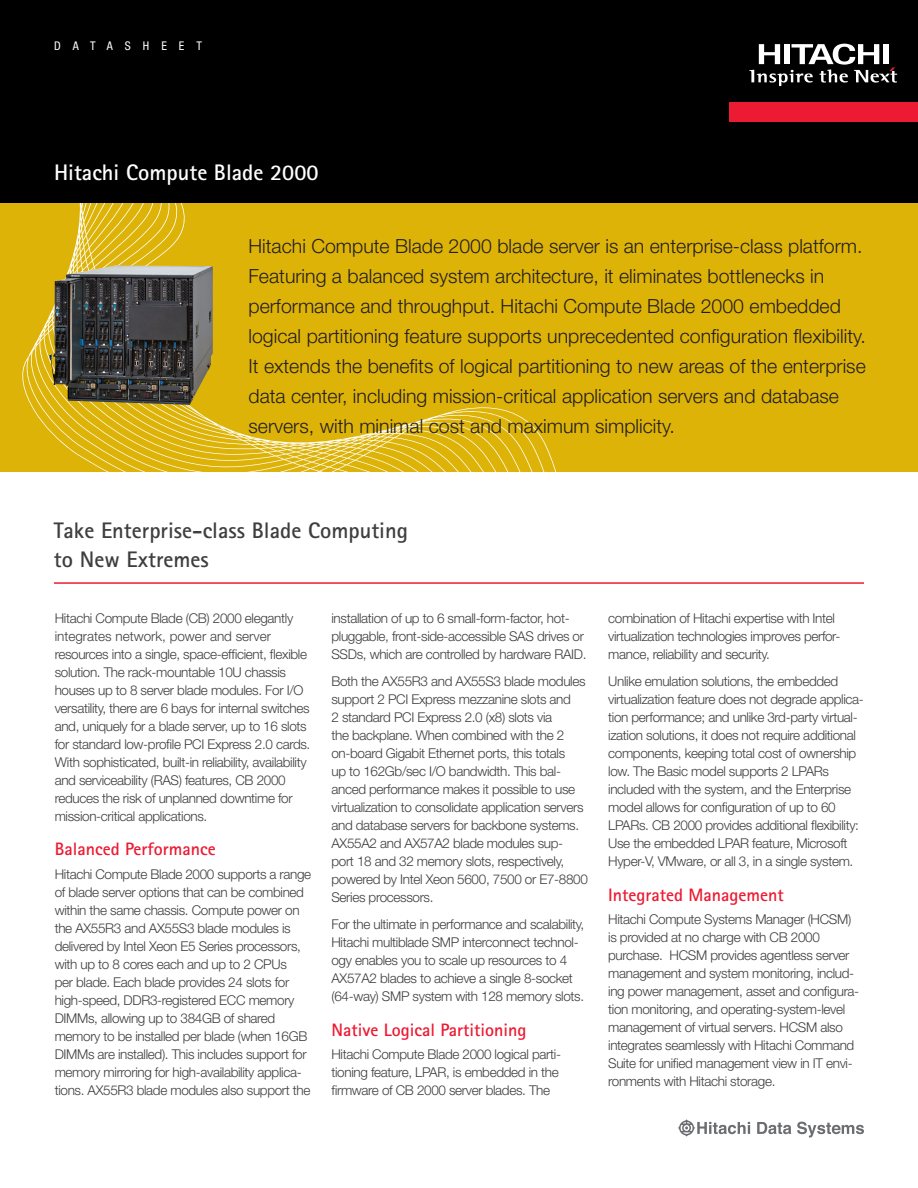
<style>
.page{position:relative;width:918px;height:1188px;background:#fff}
.page>*{position:absolute;margin:0;border:0;box-sizing:border-box;transform-origin:0 0}
.t1{font:700 22.5px/28.5px "Rotis Sans Serif Std";color:#3e3e3f}
.t2{font:700 22.5px "Rotis Sans Serif Std";color:#fff}
.t3{font:300 19.5px/30px "Helvetica Neue";color:#231f20}
.t4{font:700 18px "Rotis Sans Serif";color:#ed1a33}
.t5{font:300 13.5px/18px "Helvetica Neue";letter-spacing:-.025em;color:#3e3e3f}
.t6{font:condensed 12px "Helvetica Neue";letter-spacing:1em;color:#fff}
</style>
<div class="page">
<hr style="left:54px;top:582px;width:810px;height:2px;background:#ed1a33">
<div style="left:0;top:202px;width:918px;height:270px;background:#deb308"></div>
<svg style="left:0;top:202px;width:674px;height:270px"></svg>
<div style="left:0;top:0;width:918px;height:202px;background:#000"></div>
<div style="left:729px;top:103px;width:189px;height:19px;background:#ed1a33"></div>
<svg style="left:749px;top:44px;width:148px;height:42px"></svg>
<svg style="left:678px;top:1119px;width:72px;height:18px"></svg>
<svg style="left:757px;top:1122px;width:34px;height:12px"></svg>
<svg style="left:797px;top:1122px;width:67px;height:15px"></svg>
<img style="left:49px;top:265px;width:164px;height:140px">
<p class="t6" style="left:54px;top:39px;width:150px">DATASHEET</p>
<h1 class="t2" style="left:54px;top:158px;width:266px">Hitachi Compute Blade 2000</h1>
<p class="t3" style="left:249px;top:231px;width:619px">Hitachi Compute Blade 2000 blade server is an enterprise-class platform.<br>Featuring a balanced system architecture, it eliminates bottlenecks in performance and throughput. Hitachi Compute Blade 2000 embedded logical partitioning feature supports unprecedented configuration flexibility.<br>It extends the benefits of logical partitioning to new areas of the enterprise data center, including mission-critical application servers and database servers, with minimal cost and maximum simplicity.</p>
<h1 class="t1" style="left:54px;top:516px;width:356px">Take Enterprise-class Blade Computing to New Extremes</h1>
<p class="t5" style="left:55px;top:609px;width:257px">Hitachi Compute Blade (CB) 2000 elegantly integrates network, power and server resources into a single, space-efficient, flexible solution. The rack-mountable 10U chassis houses up to 8 server blade modules. For I/O versatility, there are 6 bays for internal switches and, uniquely for a blade server, up to 16 slots for standard low-profile PCI Express 2.0 cards.<br>With sophisticated, built-in reliability, availability and serviceability (RAS) features, CB 2000 reduces the risk of unplanned downtime for mission-critical applications.</p>
<h3 class="t4" style="left:55px;top:838px;width:162px">Balanced Performance</h3>
<p class="t5" style="left:55px;top:865px;width:258px">Hitachi Compute Blade 2000 supports a range of blade server options that can be combined within the same chassis. Compute power on the AX55R3 and AX55S3 blade modules is delivered by Intel Xeon E5 Series processors, with up to 8 cores each and up to 2 CPUs<br>per blade. Each blade provides 24 slots for high-speed, DDR3-registered ECC memory DIMMs, allowing up to 384GB of shared memory to be installed per blade (when 16GB DIMMs are installed). This includes support for memory mirroring for high-availability applica&shy;tions. AX55R3 blade modules also support the</p>
<p class="t5" style="left:331px;top:609px;width:257px">installation of up to 6 small-form-factor, hot&shy;pluggable, front-side-accessible SAS drives or<br>SSDs, which are controlled by hardware RAID.</p>
<p class="t5" style="left:331px;top:672px;width:258px">Both the AX55R3 and AX55S3 blade modules support 2 PCI Express mezzanine slots and<br>2 standard PCI Express 2.0 (x8) slots via<br>the backplane. When combined with the 2 on-board Gigabit Ethernet ports, this totals<br>up to 162Gb/sec I/O bandwidth. This bal&shy;anced performance makes it possible to use virtualization to consolidate application servers and database servers for backbone systems.<br>AX55A2 and AX57A2 blade modules sup&shy;port 18 and 32 memory slots, respectively, powered by Intel Xeon 5600, 7500 or E7-8800<br>Series processors.</p>
<p class="t5" style="left:331px;top:915px;width:254px">For the ultimate in performance and scalability, Hitachi multiblade SMP interconnect technol&shy;ogy enables you to scale up resources to 4<br>AX57A2 blades to achieve a single 8-socket (64-way) SMP system with 128 memory slots.</p>
<h3 class="t4" style="left:331px;top:1018px;width:196px">Native Logical Partitioning</h3>
<p class="t5" style="left:331px;top:1045px;width:231px">Hitachi Compute Blade 2000 logical parti&shy;tioning feature, LPAR, is embedded in the firmware of CB 2000 server blades. The</p>
<p class="t5" style="left:608px;top:609px;width:234px">combination of Hitachi expertise with Intel virtualization technologies improves perfor&shy;mance, reliability and security.</p>
<p class="t5" style="left:608px;top:672px;width:257px">Unlike emulation solutions, the embedded virtualization feature does not degrade applica&shy;tion performance; and unlike 3rd-party virtual&shy;ization solutions, it does not require additional components, keeping total cost of ownership low. The Basic model supports 2 LPARs included with the system, and the Enterprise model allows for configuration of up to 60<br>LPARs. CB 2000 provides additional flexibility:<br>Use the embedded LPAR feature, Microsoft Hyper-V, VMware, or all 3, in a single system.</p>
<h3 class="t4" style="left:608px;top:883px;width:177px">Integrated Management</h3>
<p class="t5" style="left:608px;top:910px;width:253px">Hitachi Compute Systems Manager (HCSM) is provided at no charge with CB 2000 purchase. HCSM provides agentless server management and system monitoring, includ&shy;ing power management, asset and configura&shy;tion monitoring, and operating-system-level management of virtual servers. HCSM also integrates seamlessly with Hitachi Command Suite for unified management view in IT envi&shy;ronments with Hitachi storage.</p>
</div>
